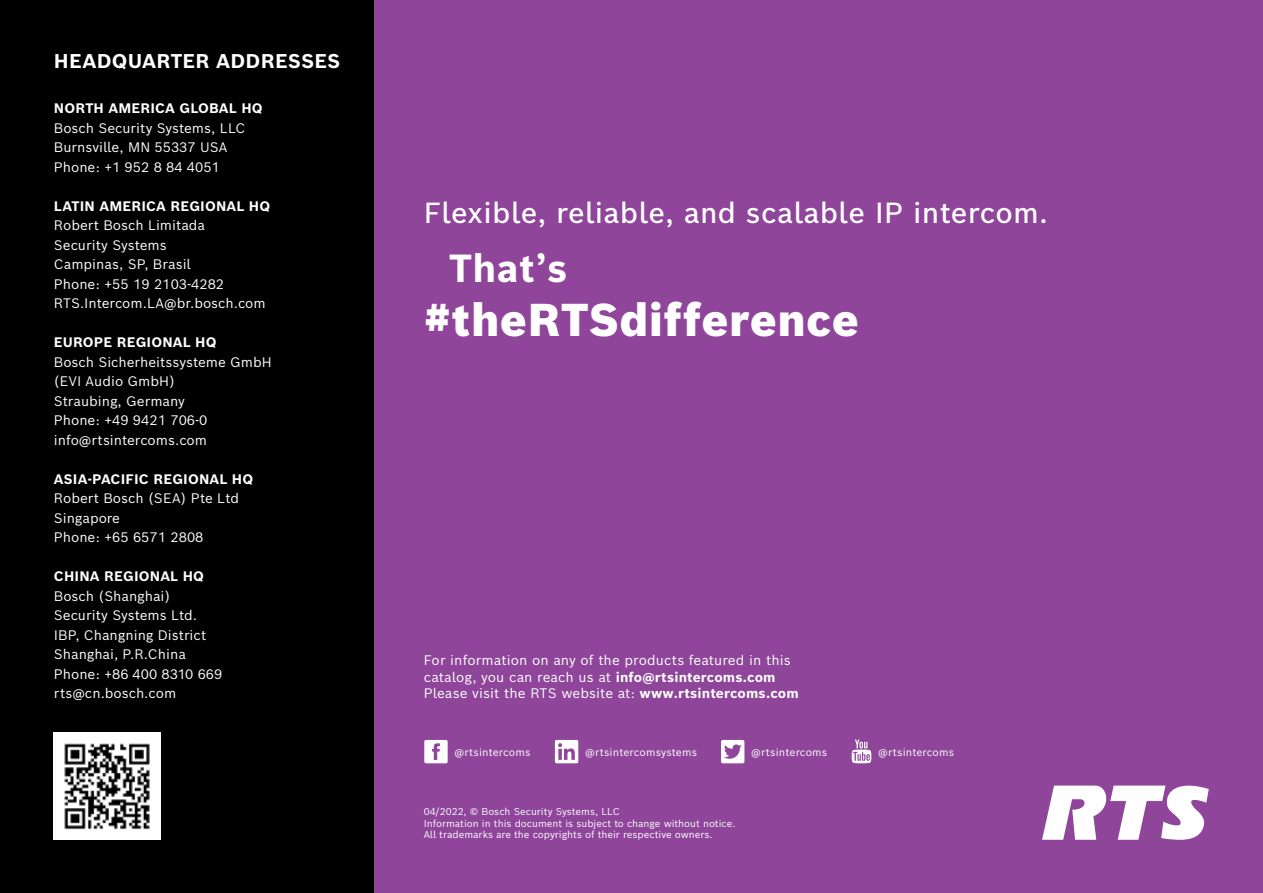
<style>
.page{position:relative;width:1263px;height:893px;background:#8e459a}
.page>*{position:absolute;margin:0;border:0;box-sizing:border-box;transform-origin:0 0}
.t1{font:900 45px "Bosch Sans";letter-spacing:.01em;color:#fff}
.t2{font:700 38.4px "Bosch Sans";color:#fff}
.t3{font:500 28.5px "Bosch Sans";letter-spacing:.01em;color:#fff}
.t4{font:700 19.5px "Bosch Sans";letter-spacing:.01em;color:#fff}
.t5{font:13.5px/19.5px "Bosch Sans";color:#fff}
.t6{font:700 13.5px "Bosch Sans";letter-spacing:.01em;color:#fff}
.t7{font:10.5px "Bosch Sans";letter-spacing:.01em;color:#fff}
.t8{font:9.75px/11.7px "Bosch Sans";color:#fff}
.s1{font-weight:700}
</style>
<div class="page">
<div style="left:0;top:0;width:373px;height:893px;background:#000"></div>
<img style="left:54px;top:733px;width:106px;height:106px">
<svg style="left:852px;top:739px;width:19px;height:24px"></svg>
<svg style="left:555px;top:740px;width:23px;height:23px"></svg>
<svg style="left:424px;top:740px;width:24px;height:23px"></svg>
<svg style="left:721px;top:740px;width:23px;height:23px"></svg>
<svg style="left:1042px;top:786px;width:167px;height:54px"></svg>
<h3 class="t4" style="left:54px;top:48px;width:288px">HEADQUARTER ADDRESSES</h3>
<p class="t6" style="left:54px;top:99px;width:210px">NORTH AMERICA GLOBAL HQ</p>
<p class="t5" style="left:54px;top:118px;width:193px">Bosch Security Systems, LLC<br>Burnsville, MN 55337 USA<br>Phone: +1 952 8 84 4051</p>
<p class="t6" style="left:54px;top:197px;width:218px">LATIN AMERICA REGIONAL HQ</p>
<p class="t5" style="left:54px;top:215px;width:213px">Robert Bosch Limitada<br>Security Systems<br>Campinas, SP, Brasil<br>Phone: +55 19 2103-4282<br>RTS.Intercom.LA@br.bosch.com</p>
<p class="t6" style="left:54px;top:333px;width:164px">EUROPE REGIONAL HQ</p>
<p class="t5" style="left:54px;top:352px;width:219px">Bosch Sicherheitssysteme GmbH (EVI Audio GmbH)<br>Straubing, Germany<br>Phone: +49 9421 706-0 info@rtsintercoms.com</p>
<p class="t6" style="left:54px;top:470px;width:201px">ASIA-PACIFIC REGIONAL HQ</p>
<p class="t5" style="left:54px;top:488px;width:187px">Robert Bosch (SEA) Pte Ltd<br>Singapore<br>Phone: +65 6571 2808</p>
<p class="t6" style="left:54px;top:567px;width:152px">CHINA REGIONAL HQ</p>
<p class="t5" style="left:54px;top:586px;width:170px">Bosch (Shanghai)<br>Security Systems Ltd.<br>IBP, Changning District<br>Shanghai, P.R.China<br>Phone: +86 400 8310 669 rts@cn.bosch.com</p>
<h3 class="t3" style="left:424px;top:193px;width:626px">Flexible, reliable, and scalable IP intercom.</h3>
<h2 class="t2" style="left:449px;top:242px;width:120px">That’s</h2>
<h1 class="t1" style="left:424px;top:290px;width:437px">#theRTSdifference</h1>
<p class="t5" style="left:424px;top:652px;width:376px;line-height:16.2px">For information on any of the products featured in this catalog, you can reach us at <span class="s1">info@rtsintercoms.com<br></span>Please visit the RTS website at: <span class="s1">www.rtsintercoms.com</span></p>
<p class="t7" style="left:454px;top:745px;width:77px">@rtsintercoms</p>
<p class="t7" style="left:585px;top:745px;width:114px">@rtsintercomsystems</p>
<p class="t7" style="left:751px;top:745px;width:77px">@rtsintercoms</p>
<p class="t7" style="left:878px;top:745px;width:77px">@rtsintercoms</p>
<p class="t8" style="left:424px;top:805px;width:313px">04/2022, © Bosch Security Systems, LLC<br>Information in this document is subject to change without notice.<br>All trademarks are the copyrights of their respective owners.</p>
</div>
